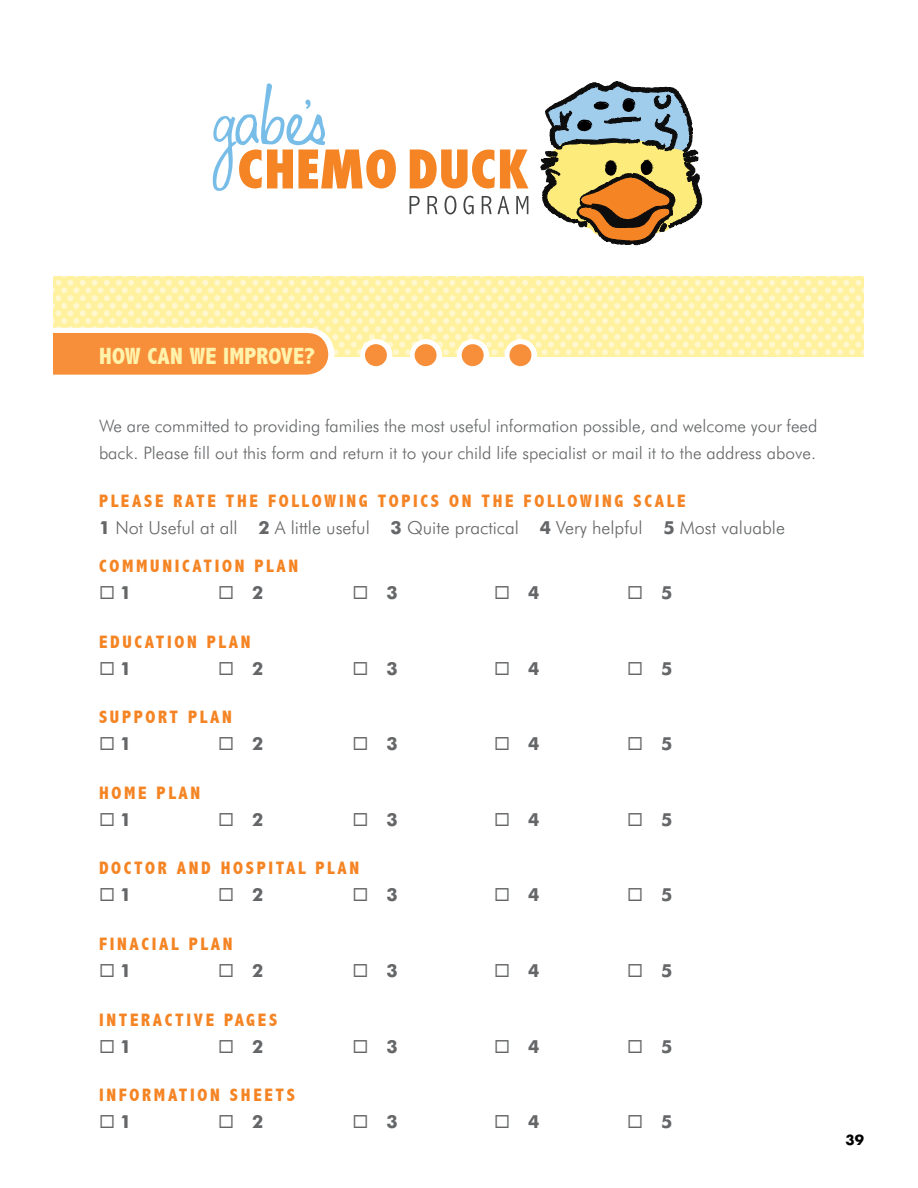
<style>
.page{position:relative;width:918px;height:1188px;background:#fff}
.page>*{position:absolute;margin:0;border:0;box-sizing:border-box;transform-origin:0 0}
.t1{font:800 condensed 23.55px "Abadi";color:#fff3ac}
.t2{font:800 condensed 18px "Abadi";letter-spacing:.15em;color:#f58424}
.t3{font:300 18px "Futura BT";color:#656668}
.t4{font:700 18px "Futura BT";color:#656668}
.t5{font:300 17.25px/27px "Futura BT";color:#656668}
.t6{font:700 13.5px "Futura";color:#000}
.s1{font-weight:700}
</style>
<div class="page">
<svg style="left:212px;top:83px;width:184px;height:108px"></svg>
<svg style="left:410px;top:81px;width:293px;height:164px"></svg>
<svg style="left:53px;top:277px;width:811px;height:98px;background:#fde5a6"></svg>
<div style="left:360px;top:339px;width:32px;height:32px;border:10px solid #fff;border-radius:50%"></div>
<div style="left:365px;top:344px;width:22px;height:22px;background:#f78f3a;border-radius:50%"></div>
<div style="left:415px;top:344px;width:22px;height:22px;background:#f78f3a;border-radius:50%"></div>
<div style="left:462px;top:344px;width:22px;height:22px;background:#f78f3a;border-radius:50%"></div>
<div style="left:509px;top:344px;width:22px;height:22px;background:#f78f3a;border-radius:50%"></div>
<h1 class="t1" style="left:99px;top:342px;width:39px">HOWCANWEIMPROVE</h1>
<h1 class="t1" style="left:304px;top:342px;width:12px">?</h1>
<p class="t5" style="left:99px;top:412px;width:720px">We are committed to providing families the most useful information possible, and welcome your feed back. Please fill out this form and return it to your child life specialist or mail it to the address above.</p>
<p class="t2" style="left:99px;top:491px;width:588px">PLEASE RATE THE FOLLOWING TOPICS ON THE FOLLOWING SCALE</p>
<p class="t3" style="left:99px;top:517px;width:688px"><span class="s1">1</span> Not Useful at all <span class="s1">2</span> A little useful <span class="s1">3</span> Quite practical <span class="s1">4</span> Very helpful <span class="s1">5</span> Most valuable</p>
<p class="t2" style="left:99px;top:556px;width:12px">COMMUNICATIONPLAN</p>
<p class="t4" style="left:120px;top:582px;width:13px">1</p>
<p class="t4" style="left:252px;top:582px;width:13px">2</p>
<p class="t4" style="left:387px;top:582px;width:13px">3</p>
<p class="t4" style="left:528px;top:582px;width:13px">4</p>
<p class="t4" style="left:661px;top:582px;width:13px">5</p>
<p class="t2" style="left:99px;top:631px;width:35px">EDUCATIONPLAN</p>
<p class="t4" style="left:120px;top:657px;width:13px">1</p>
<p class="t4" style="left:252px;top:657px;width:13px">2</p>
<p class="t4" style="left:387px;top:657px;width:13px">3</p>
<p class="t4" style="left:528px;top:657px;width:13px">4</p>
<p class="t4" style="left:661px;top:657px;width:13px">5</p>
<p class="t2" style="left:99px;top:707px;width:12px">SUPPORTPLAN</p>
<p class="t4" style="left:120px;top:733px;width:13px">1</p>
<p class="t4" style="left:252px;top:733px;width:13px">2</p>
<p class="t4" style="left:387px;top:733px;width:13px">3</p>
<p class="t4" style="left:528px;top:733px;width:13px">4</p>
<p class="t4" style="left:661px;top:733px;width:13px">5</p>
<p class="t2" style="left:99px;top:782px;width:13px">HOMEPLAN</p>
<p class="t4" style="left:120px;top:809px;width:13px">1</p>
<p class="t4" style="left:252px;top:809px;width:13px">2</p>
<p class="t4" style="left:387px;top:809px;width:13px">3</p>
<p class="t4" style="left:528px;top:809px;width:13px">4</p>
<p class="t4" style="left:661px;top:809px;width:13px">5</p>
<p class="t2" style="left:99px;top:858px;width:25px">DOCTORAN</p>
<p class="t2" style="left:201px;top:858px;width:24px">DHOSPITALPLAN</p>
<p class="t4" style="left:120px;top:884px;width:13px">1</p>
<p class="t4" style="left:252px;top:884px;width:13px">2</p>
<p class="t4" style="left:387px;top:884px;width:13px">3</p>
<p class="t4" style="left:528px;top:884px;width:13px">4</p>
<p class="t4" style="left:661px;top:884px;width:13px">5</p>
<p class="t2" style="left:99px;top:934px;width:12px">FINACIALPLAN</p>
<p class="t4" style="left:120px;top:960px;width:13px">1</p>
<p class="t4" style="left:252px;top:960px;width:13px">2</p>
<p class="t4" style="left:387px;top:960px;width:13px">3</p>
<p class="t4" style="left:528px;top:960px;width:13px">4</p>
<p class="t4" style="left:661px;top:960px;width:13px">5</p>
<p class="t2" style="left:99px;top:1009px;width:12px">INTERACTIVEPAGES</p>
<p class="t4" style="left:120px;top:1035px;width:13px">1</p>
<p class="t4" style="left:252px;top:1035px;width:13px">2</p>
<p class="t4" style="left:387px;top:1035px;width:13px">3</p>
<p class="t4" style="left:528px;top:1035px;width:13px">4</p>
<p class="t4" style="left:661px;top:1035px;width:13px">5</p>
<p class="t2" style="left:99px;top:1085px;width:12px">INFORMATIONSHEETS</p>
<p class="t4" style="left:120px;top:1111px;width:13px">1</p>
<p class="t4" style="left:252px;top:1111px;width:13px">2</p>
<p class="t4" style="left:387px;top:1111px;width:13px">3</p>
<p class="t4" style="left:528px;top:1111px;width:13px">4</p>
<p class="t4" style="left:661px;top:1111px;width:13px">5</p>
<p class="t6" style="left:845px;top:1131px;width:10px">39</p>
</div>
